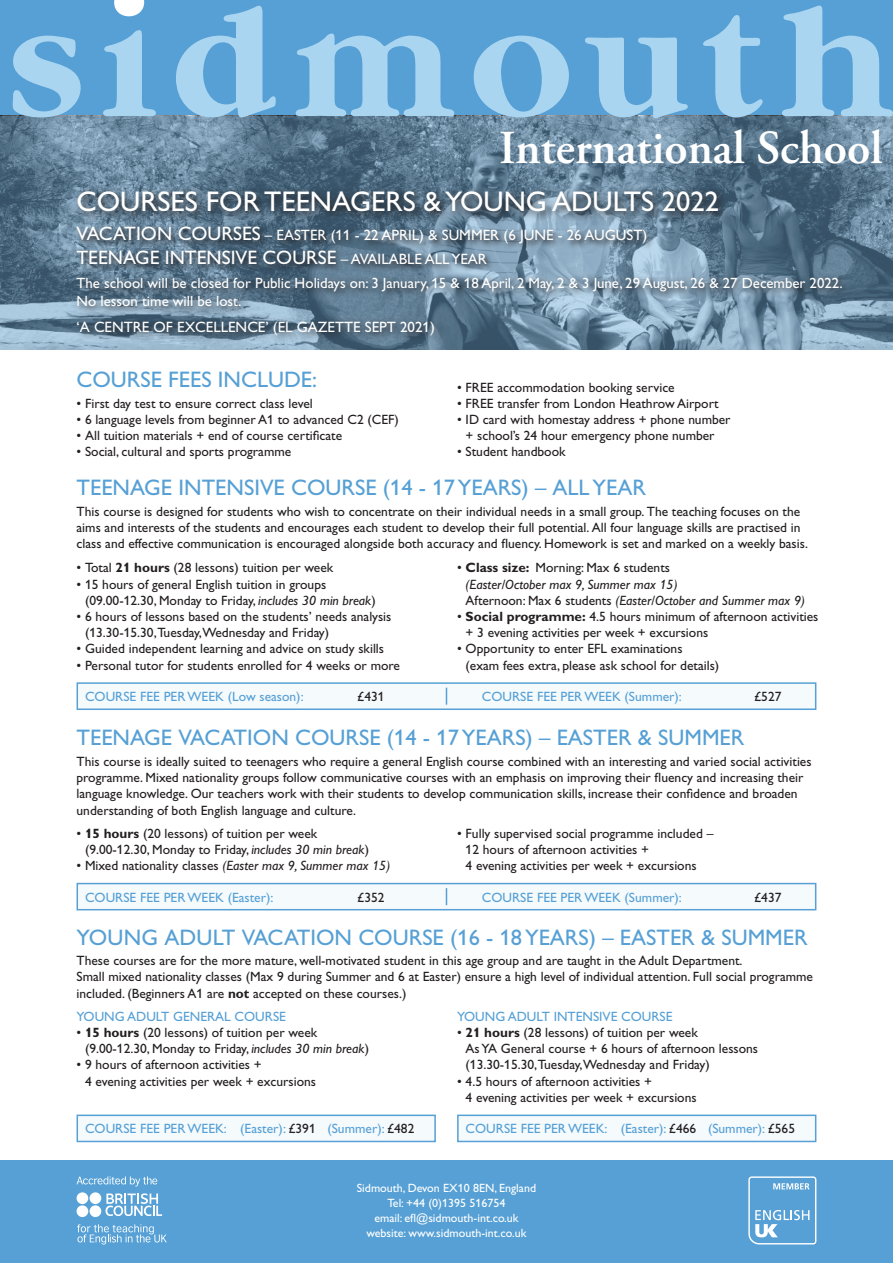
<style>
.page{position:relative;width:893px;height:1263px;background:#fff}
.page>*{position:absolute;margin:0;border:0;box-sizing:border-box;transform-origin:0 0}
.t1{font:600 47.25px "Adobe Garamond Pro";color:#fff}
.t2{font:28.5px "Gill Alt One";color:#fff}
.t3{font:22.5px "Gill Alt One";color:#56a0d5}
.t4{font:19.5px "Gill Alt One";color:#fff}
.t5{font:15px "Gill Alt One";color:#fff}
.t6{font:14.85px/17.9px "Gill Alt One";color:#fff}
.t7{font:13.5px/16.2px "Gill Alt One";color:#231f20}
.t8{font:13.5px "Gill Alt One";color:#56a0d5}
.t9{font:italic 13.5px/16.2px "Gill Alt One";color:#231f20}
.t10{font:12px "Gill Alt One";color:#fff}
.s1{font-size:19.5px}
.s2{font-size:15px}
.s3{font-weight:700}
.s4{font-style:italic}
.s5{font-style:normal}
.s6{font-weight:700;font-style:normal}
.s7{color:#231f20}
</style>
<div class="page">
<div style="left:0;top:0;width:893px;height:140px;background:#56a0d5"></div>
<div style="left:0;top:1161px;width:893px;height:102px;background:#56a0d5"></div>
<svg style="left:0;top:116px;width:893px;height:234px;background:#638096"></svg>
<svg style="left:73px;top:186px;width:656px;height:37px;background:#546c7e"></svg>
<svg style="left:75px;top:224px;width:580px;height:48px;background:#647d90"></svg>
<div style="left:77px;top:682px;width:739px;height:28px;background:#f5fafd;border:2px solid #56a0d5"></div>
<div style="left:77px;top:883px;width:739px;height:27px;background:#f5fafd;border:2px solid #56a0d5"></div>
<div style="left:77px;top:1114px;width:359px;height:28px;background:#f5fafd;border:2px solid #56a0d5"></div>
<div style="left:457px;top:1114px;width:359px;height:28px;background:#f5fafd;border:2px solid #56a0d5"></div>
<svg style="left:446px;top:688px;width:1px;height:17px"></svg>
<svg style="left:446px;top:888px;width:1px;height:17px"></svg>
<svg style="left:474px;top:36px;width:95px;height:81px"></svg>
<svg style="left:13px;top:36px;width:68px;height:81px"></svg>
<svg style="left:296px;top:34px;width:158px;height:82px"></svg>
<svg style="left:585px;top:37px;width:103px;height:81px"></svg>
<svg style="left:703px;top:15px;width:60px;height:102px"></svg>
<svg style="left:103px;top:30px;width:53px;height:86px"></svg>
<svg style="left:114px;top:0;width:30px;height:16px"></svg>
<svg style="left:176px;top:6px;width:100px;height:111px"></svg>
<svg style="left:782px;top:6px;width:111px;height:110px"></svg>
<svg style="left:77px;top:1176px;width:80px;height:10px"></svg>
<svg style="left:77px;top:1224px;width:90px;height:20px"></svg>
<svg style="left:105px;top:1193px;width:57px;height:23px"></svg>
<div style="left:90px;top:1192px;width:11px;height:12px;background:#fff;border-radius:50%"></div>
<div style="left:77px;top:1192px;width:11px;height:12px;background:#fff;border-radius:50%"></div>
<div style="left:90px;top:1205px;width:11px;height:12px;background:#fff;border-radius:50%"></div>
<div style="left:77px;top:1205px;width:11px;height:12px;background:#fff;border-radius:50%"></div>
<svg style="left:73px;top:317px;width:372px;height:28px;background:#5e788b"></svg>
<svg style="left:748px;top:1176px;width:68px;height:68px"></svg>
<svg style="left:72px;top:272px;width:779px;height:45px;background:#6c869b"></svg>
<h1 class="t1" style="left:499px;top:121px;width:385px">International School</h1>
<p class="t2" style="left:77px;top:185px;width:644px">COURSES FOR TEENAGERS &amp; YOUNG ADULTS 2022</p>
<p class="t5" style="left:77px;top:227px;width:572px"><span class="s1">VACATION COURSES</span> – EASTER (11 - 22 APRIL) &amp; SUMMER (6 JUNE - 26 AUGUST)</p>
<p class="t4" style="left:77px;top:246px;width:412px">TEENAGE INTENSIVE COURSE <span class="s2">– AVAILABLE ALL YEAR</span></p>
<p class="t6" style="left:77px;top:274px;width:767px">The school will be closed for Public Holidays on: 3 January, 15 &amp; 18 April, 2 May, 2 &amp; 3 June, 29 August, 26 &amp; 27 December 2022.<br>No lesson time will be lost.</p>
<p class="t5" style="left:77px;top:318px;width:360px">‘A CENTRE OF EXCELLENCE’ (EL GAZETTE SEPT 2021)</p>
<p class="t3" style="left:77px;top:367px;width:242px">COURSE FEES INCLUDE:</p>
<p class="t7" style="left:77px;top:395px;width:238px">• First day test to ensure correct class level</p>
<p class="t7" style="left:77px;top:411px;width:324px">• 6 language levels from beginner A1 to advanced C2 (CEF)</p>
<p class="t7" style="left:77px;top:427px;width:267px">• All tuition materials + end of course certificate</p>
<p class="t7" style="left:77px;top:444px;width:216px">• Social, cultural and sports programme</p>
<p class="t7" style="left:457px;top:379px;width:219px">• FREE accommodation booking service</p>
<p class="t7" style="left:457px;top:395px;width:263px">• FREE transfer from London Heathrow Airport</p>
<p class="t7" style="left:457px;top:411px;width:275px;text-align:center">• ID card with homestay address + phone number + school’s 24 hour emergency phone number</p>
<p class="t7" style="left:457px;top:444px;width:110px">• Student handbook</p>
<p class="t3" style="left:77px;top:475px;width:571px">TEENAGE INTENSIVE COURSE (14 - 17 YEARS) – ALL YEAR</p>
<p class="t7" style="left:77px;top:503px;width:733px">This course is designed for students who wish to concentrate on their individual needs in a small group. The teaching focuses on the aims and interests of the students and encourages each student to develop their full potential. All four language skills are practised in class and effective communication is encouraged alongside both accuracy and fluency. Homework is set and marked on a weekly basis.</p>
<p class="t7" style="left:77px;top:560px;width:258px">• Total <span class="s3">21 hours</span> (28 lessons) tuition per week</p>
<p class="t7" style="left:85px;top:576px;width:292px;text-indent:-9px">• 15 hours of general English tuition in groups (09.00-12.30, Monday to Friday, <span class="s4">includes 30 min break</span>)</p>
<p class="t7" style="left:77px;top:608px;width:316px">• 6 hours of lessons based on the students’ needs analysis</p>
<p class="t7" style="left:85px;top:624px;width:246px">(13.30-15.30,Tuesday,Wednesday and Friday)</p>
<p class="t7" style="left:77px;top:641px;width:309px">• Guided independent learning and advice on study skills</p>
<p class="t7" style="left:77px;top:657px;width:325px">• Personal tutor for students enrolled for 4 weeks or more</p>
<p class="t8" style="left:85px;top:689px;width:220px">COURSE FEE PER WEEK (Low season):</p>
<p class="t7" style="left:357px;top:688px;width:29px">£431</p>
<p class="t9" style="left:466px;top:560px;width:213px;text-indent:-9px"><span class="s5">•</span> <span class="s6">Class size:</span> <span class="s5">Morning: Max 6 students </span>(Easter/October max 9, Summer max 15)</p>
<p class="t9" style="left:466px;top:592px;width:341px"><span class="s5">Afternoon: Max 6 students</span> (Easter/October and Summer max 9)</p>
<p class="t7" style="left:457px;top:608px;width:363px">• <span class="s3">Social programme:</span> 4.5 hours minimum of afternoon activities</p>
<p class="t7" style="left:466px;top:624px;width:244px">+ 3 evening activities per week + excursions</p>
<p class="t7" style="left:466px;top:641px;width:255px;text-indent:-9px">• Opportunity to enter EFL examinations (exam fees extra, please ask school for details)</p>
<p class="t8" style="left:482px;top:689px;width:201px">COURSE FEE PER WEEK (Summer):</p>
<p class="t7" style="left:754px;top:688px;width:29px">£527</p>
<p class="t3" style="left:77px;top:725px;width:669px">TEENAGE VACATION COURSE (14 - 17 YEARS) – EASTER &amp; SUMMER</p>
<p class="t7" style="left:77px;top:753px;width:737px">This course is ideally suited to teenagers who require a general English course combined with an interesting and varied social activities programme. Mixed nationality groups follow communicative courses with an emphasis on improving their fluency and increasing their language knowledge. Our teachers work with their students to develop communication skills, increase their confidence and broaden understanding of both English language and culture.</p>
<p class="t7" style="left:85px;top:825px;width:286px;text-indent:-9px">• <span class="s3">15 hours</span> (20 lessons) of tuition per week (9.00-12.30, Monday to Friday, <span class="s4">includes 30 min break</span>)</p>
<p class="t7" style="left:77px;top:857px;width:315px">• Mixed nationality classes <span class="s4">(Easter max 9, Summer max 15)</span></p>
<p class="t8" style="left:85px;top:889px;width:190px">COURSE FEE PER WEEK (Easter):</p>
<p class="t7" style="left:357px;top:889px;width:29px">£352</p>
<p class="t7" style="left:466px;top:825px;width:249px;text-indent:-9px">• Fully supervised social programme included –<br>12 hours of afternoon activities +<br>4 evening activities per week + excursions</p>
<p class="t8" style="left:482px;top:889px;width:201px">COURSE FEE PER WEEK (Summer):</p>
<p class="t7" style="left:754px;top:889px;width:29px">£437</p>
<p class="t3" style="left:77px;top:924px;width:733px">YOUNG ADULT VACATION COURSE (16 - 18 YEARS) – EASTER &amp; SUMMER</p>
<p class="t7" style="left:77px;top:952px;width:738px">These courses are for the more mature, well-motivated student in this age group and are taught in the Adult Department.<br>Small mixed nationality classes (Max 9 during Summer and 6 at Easter) ensure a high level of individual attention. Full social programme included. (Beginners A1 are <span class="s3">not</span> accepted on these courses.)</p>
<p class="t8" style="left:77px;top:1008px;width:211px">YOUNG ADULT GENERAL COURSE</p>
<p class="t7" style="left:85px;top:1024px;width:286px;text-indent:-9px">• <span class="s3">15 hours</span> (20 lessons) of tuition per week (9.00-12.30, Monday to Friday, <span class="s4">includes 30 min break</span>)</p>
<p class="t7" style="left:85px;top:1057px;width:233px;text-indent:-9px">• 9 hours of afternoon activities +<br>4 evening activities per week + excursions</p>
<p class="t8" style="left:457px;top:1008px;width:217px">YOUNG ADULT INTENSIVE COURSE</p>
<p class="t7" style="left:466px;top:1024px;width:294px;text-indent:-9px">• <span class="s3">21 hours</span> (28 lessons) of tuition per week<br>As YA General course + 6 hours of afternoon lessons (13.30-15.30,Tuesday,Wednesday and Friday)</p>
<p class="t7" style="left:466px;top:1073px;width:233px;text-indent:-9px">• 4.5 hours of afternoon activities +<br>4 evening activities per week + excursions</p>
<p class="t8" style="left:85px;top:1121px;width:331px">COURSE FEE PER WEEK: (Easter): <span class="s7">£391</span> (Summer): <span class="s7">£482</span></p>
<p class="t8" style="left:466px;top:1121px;width:331px">COURSE FEE PER WEEK: (Easter): <span class="s7">£466</span> (Summer): <span class="s7">£565</span></p>
<p class="t10" style="left:357px;top:1181px;width:181px">Sidmouth, Devon EX10 8EN, England</p>
<p class="t10" style="left:387px;top:1196px;width:120px">Tel: +44 (0)1395 516754</p>
<p class="t10" style="left:374px;top:1211px;width:146px">email: efl@sidmouth-int.co.uk</p>
<p class="t10" style="left:366px;top:1226px;width:161px">website: www.sidmouth-int.co.uk</p>
</div>
